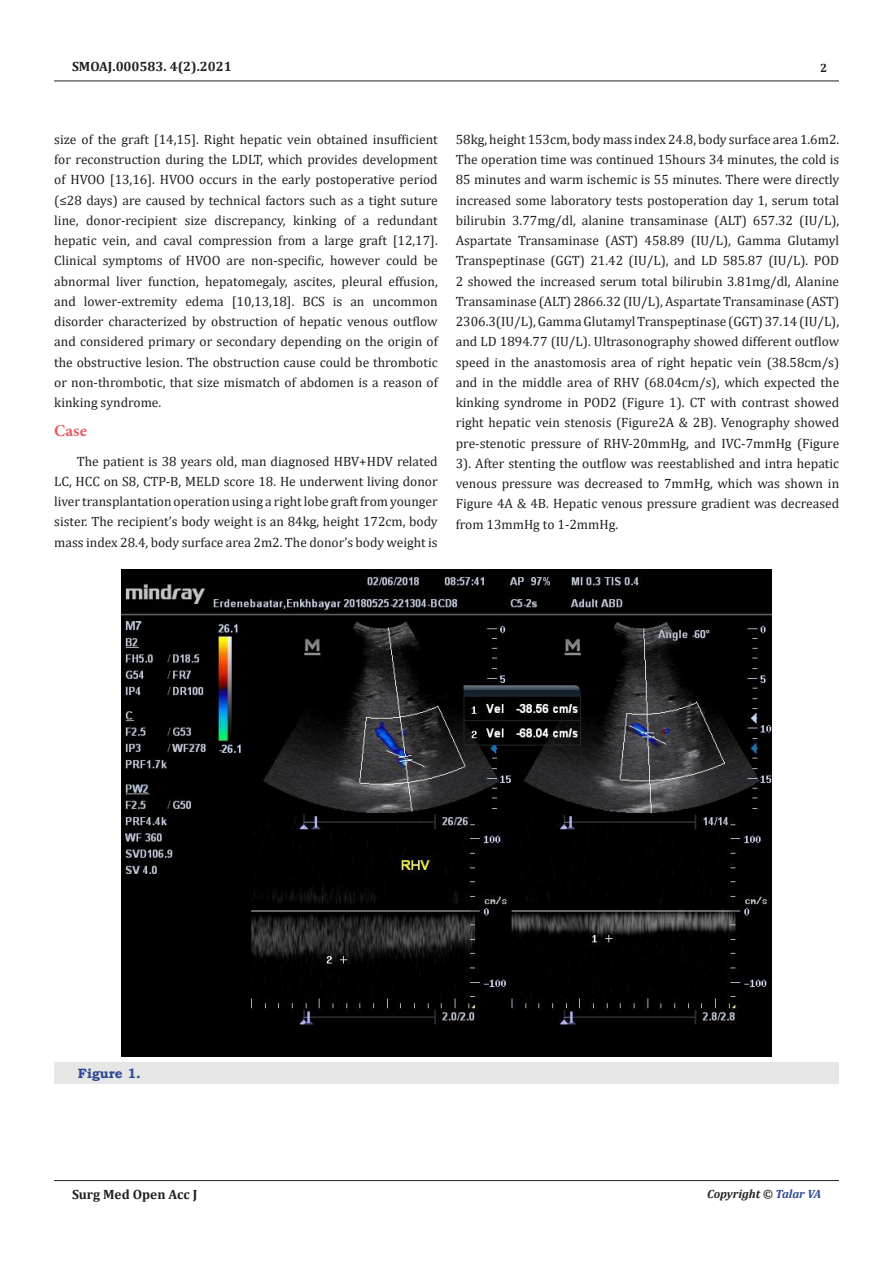
<style>
.page{position:relative;width:893px;height:1263px;background:#fff}
.page>*{position:absolute;margin:0;border:0;box-sizing:border-box;transform-origin:0 0}
.t1{font:700 16.5px "Minion Pro";color:#e65960}
.t2{font:13.5px/20.2px "Cambria";color:#231f20;text-align:justify}
.t3{font:700 13.5px "Cambria";color:#231f20}
.t4{font:700 13.5px "Bookman Old Style";color:#2a4791}
.t5{font:italic 700 12px "Cambria";color:#231f20}
.t6{font:700 12px "Cambria";color:#231f20}
.s1{color:#2a4791}
</style>
<div class="page">
<hr style="left:54px;top:81px;width:785px;height:1px;background:#231f20">
<hr style="left:54px;top:1180px;width:785px;height:1px;background:#231f20">
<div style="left:54px;top:1062px;width:785px;height:22px;background:#e6e6e6"></div>
<img style="left:122px;top:569px;width:649px;height:487px">
<p class="t3" style="left:72px;top:56px;width:161px">SMOAJ.000583. 4(2).2021</p>
<p class="t6" style="left:820px;top:60px;width:9px">2</p>
<p class="t2" style="left:54px;top:129px;width:385px">size of the graft [14,15]. Right hepatic vein obtained insufficient for reconstruction during the LDLT, which provides development of HVOO [13,16]. HVOO occurs in the early postoperative period (≤28 days) are caused by technical factors such as a tight suture line, donor-recipient size discrepancy, kinking of a redundant hepatic vein, and caval compression from a large graft [12,17].<br>Clinical symptoms of HVOO are non-specific, however could be abnormal liver function, hepatomegaly, ascites, pleural effusion, and lower-extremity edema [10,13,18]. BCS is an uncommon disorder characterized by obstruction of hepatic venous outflow and considered primary or secondary depending on the origin of the obstructive lesion. The obstruction cause could be thrombotic or non-thrombotic, that size mismatch of abdomen is a reason of kinking syndrome.</p>
<p class="t1" style="left:54px;top:420px;width:34px">Case</p>
<p class="t2" style="left:54px;top:451px;width:385px;text-indent:22px">The patient is 38 years old, man diagnosed HBV+HDV related LC, HCC on S8, CTP-B, MELD score 18. He underwent living donor liver transplantation operation using a right lobe graft from younger sister. The recipient’s body weight is an 84kg, height 172cm, body mass index 28.4, body surface area 2m2. The donor’s body weight is</p>
<p class="t2" style="left:456px;top:129px;width:385px">58kg, height 153cm, body mass index 24.8, body surface area 1.6m2.<br>The operation time was continued 15hours 34 minutes, the cold is 85 minutes and warm ischemic is 55 minutes. There were directly increased some laboratory tests postoperation day 1, serum total bilirubin 3.77mg/dl, alanine transaminase (ALT) 657.32 (IU/L), Aspartate Transaminase (AST) 458.89 (IU/L), Gamma Glutamyl Transpeptinase (GGT) 21.42 (IU/L), and LD 585.87 (IU/L). POD 2 showed the increased serum total bilirubin 3.81mg/dl, Alanine Transaminase (ALT) 2866.32 (IU/L), Aspartate Transaminase (AST)<br>2306.3(IU/L), Gamma Glutamyl Transpeptinase (GGT) 37.14 (IU/L), and LD 1894.77 (IU/L). Ultrasonography showed different outflow speed in the anastomosis area of right hepatic vein (38.58cm/s) and in the middle area of RHV (68.04cm/s), which expected the kinking syndrome in POD2 (Figure 1). CT with contrast showed right hepatic vein stenosis (Figure2A &amp; 2B). Venography showed pre-stenotic pressure of RHV-20mmHg, and IVC-7mmHg (Figure 3). After stenting the outflow was reestablished and intra hepatic venous pressure was decreased to 7mmHg, which was shown in Figure 4A &amp; 4B. Hepatic venous pressure gradient was decreased from 13mmHg to 1-2mmHg.</p>
<p class="t4" style="left:78px;top:1063px;width:64px">Figure 1.</p>
<p class="t3" style="left:72px;top:1185px;width:127px">Surg Med Open Acc J</p>
<p class="t5" style="left:707px;top:1185px;width:115px">Copyright © <span class="s1">Talar VA</span></p>
</div>
